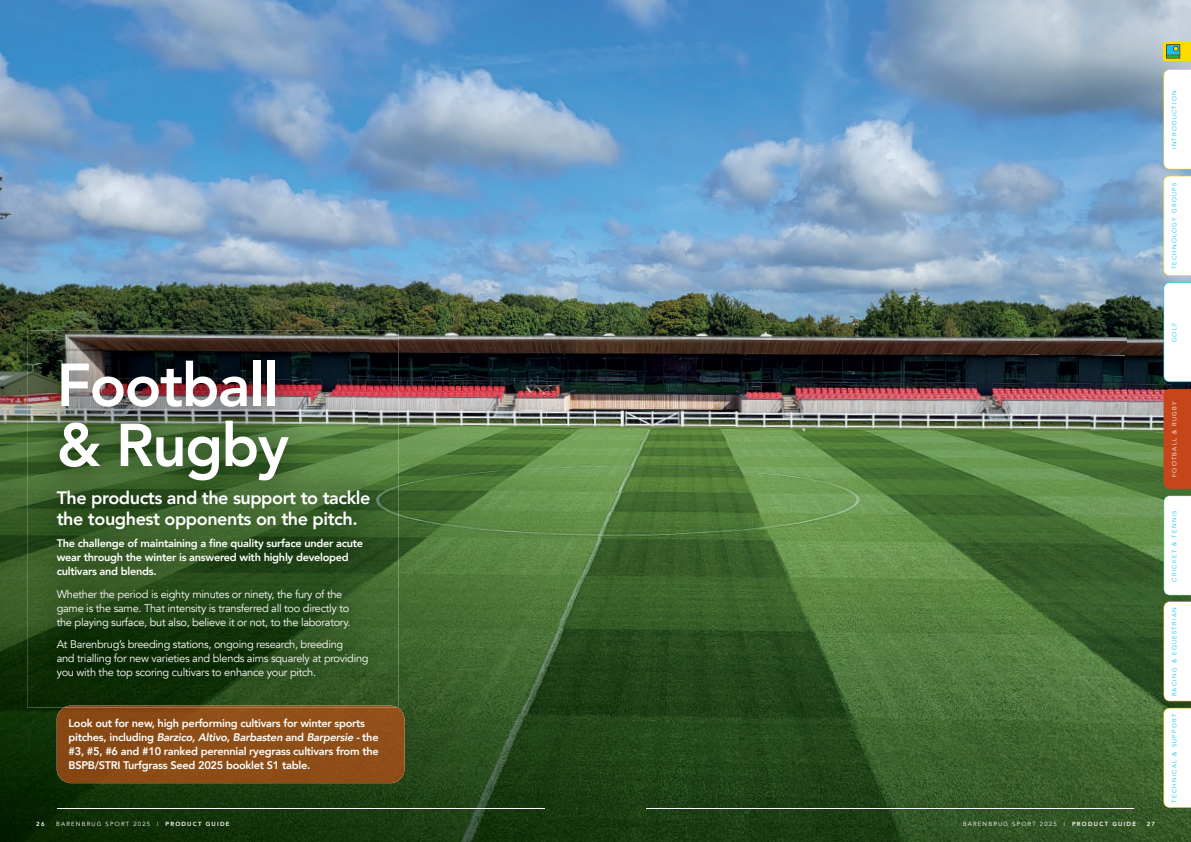
<style>
.page{position:relative;width:1191px;height:842px;background:#fff}
.page>*{position:absolute;margin:0;border:0;box-sizing:border-box;transform-origin:0 0}
.t1{font:800 60px/60px "Avenir";letter-spacing:-.025em;color:#fff}
.t2{font:800 18px/21px "Avenir";letter-spacing:-.025em;color:#fff}
.t3{font:11px/14px "Avenir";letter-spacing:-.025em;color:#fff}
.t4{font:800 11px/14px "Avenir";letter-spacing:-.025em;color:#fff}
.t5{font:6px "Avenir";letter-spacing:.2em;color:#15c0f2}
.t6{font:6px "Avenir";letter-spacing:.2em;color:#fff}
.t7{font:800 6px "Avenir";color:#fff}
.s1{font-style:italic}
.s2{font-weight:800}
</style>
<div class="page">
<img style="left:0;top:0;width:1191px;height:249px">
<img style="left:0;top:249px;width:1120px;height:106px">
<img style="left:1120px;top:249px;width:71px;height:593px">
<img style="left:0;top:341px;width:27px;height:501px">
<img style="left:398px;top:346px;width:341px;height:322px">
<img style="left:734px;top:350px;width:358px;height:327px">
<img style="left:1085px;top:355px;width:42px;height:487px">
<img style="left:381px;top:668px;width:671px;height:174px">
<img style="left:1049px;top:677px;width:39px;height:165px">
<img style="left:27px;top:707px;width:35px;height:135px">
<img style="left:62px;top:783px;width:319px;height:59px">
<div style="left:57px;top:707px;width:347px;height:76px;background:#8d4d17"></div>
<img style="left:27px;top:331px;width:337px;height:342px">
<img style="left:364px;top:331px;width:34px;height:376px">
<img style="left:27px;top:673px;width:338px;height:34px">
<img style="left:64px;top:705px;width:333px;height:2px">
<hr style="left:646px;top:808px;width:488px;height:1px;background:#fff">
<hr style="left:57px;top:808px;width:487px;height:1px;background:#fff">
<div style="left:1163px;top:42px;width:28px;height:19px;background:#ffdc01"></div>
<svg style="left:1166px;top:44px;width:14px;height:14px"></svg>
<svg style="left:1163px;top:69px;width:28px;height:100px"></svg>
<svg style="left:1163px;top:176px;width:28px;height:100px"></svg>
<svg style="left:1163px;top:282px;width:28px;height:100px"></svg>
<svg style="left:1163px;top:496px;width:28px;height:99px"></svg>
<div style="left:1163px;top:389px;width:28px;height:100px;background:#c54619"></div>
<svg style="left:1163px;top:601px;width:28px;height:100px"></svg>
<svg style="left:1163px;top:708px;width:28px;height:100px"></svg>
<p class="t5" style="left:1170px;top:149px;width:60px;rotate:-90deg">INTRODUCTION</p>
<p class="t5" style="left:1170px;top:269px;width:88px;rotate:-90deg">TECHNOLOGY GROUPS</p>
<h1 class="t1" style="left:57px;top:355px;width:234px">Football &amp; Rugby</h1>
<h2 class="t2" style="left:57px;top:487px;width:315px">The products and the support to tackle the toughest opponents on the pitch.</h2>
<p class="t4" style="left:57px;top:536px;width:308px">The challenge of maintaining a fine quality surface under acute wear through the winter is answered with highly developed cultivars and blends.</p>
<p class="t3" style="left:57px;top:587px;width:295px">Whether the period is eighty minutes or ninety, the fury of the game is the same. That intensity is transferred all too directly to the playing surface, but also, believe it or not, to the laboratory.</p>
<p class="t3" style="left:57px;top:637px;width:313px">At Barenbrug’s breeding stations, ongoing research, breeding<br>and trialling for new varieties and blends aims squarely at providing you with the top scoring cultivars to enhance your pitch.</p>
<p class="t4" style="left:69px;top:716px;width:312px">Look out for new, high performing cultivars for winter sports pitches, including <span class="s1">Barzico, Altivo, Barbasten</span> and <span class="s1">Barpersie -</span> the #3, #5, #6 and #10 ranked perennial ryegrass cultivars from the BSPB/STRI Turfgrass Seed 2025 booklet S1 table.</p>
<p class="t7" style="left:36px;top:819px;width:10px">26</p>
<p class="t6" style="left:56px;top:820px;width:175px">BARENBRUG SPORT 2025 | <span class="s2">PRODUCT GUIDE</span></p>
<p class="t6" style="left:962px;top:820px;width:175px">BARENBRUG SPORT 2025 | <span class="s2">PRODUCT GUIDE</span></p>
<p class="t7" style="left:1146px;top:819px;width:10px">27</p>
<p class="t5" style="left:1170px;top:342px;width:21px;rotate:-90deg">GOLF</p>
<p class="t6" style="left:1170px;top:477px;width:77px;rotate:-90deg">FOOTBALL &amp; RUGBY</p>
<p class="t5" style="left:1170px;top:581px;width:73px;rotate:-90deg">CRICKET &amp; TENNIS</p>
<p class="t5" style="left:1170px;top:696px;width:90px;rotate:-90deg">RACING &amp; EQUESTRIAN</p>
<p class="t5" style="left:1170px;top:802px;width:90px;rotate:-90deg">TECHNICAL &amp; SUPPORT</p>
</div>
